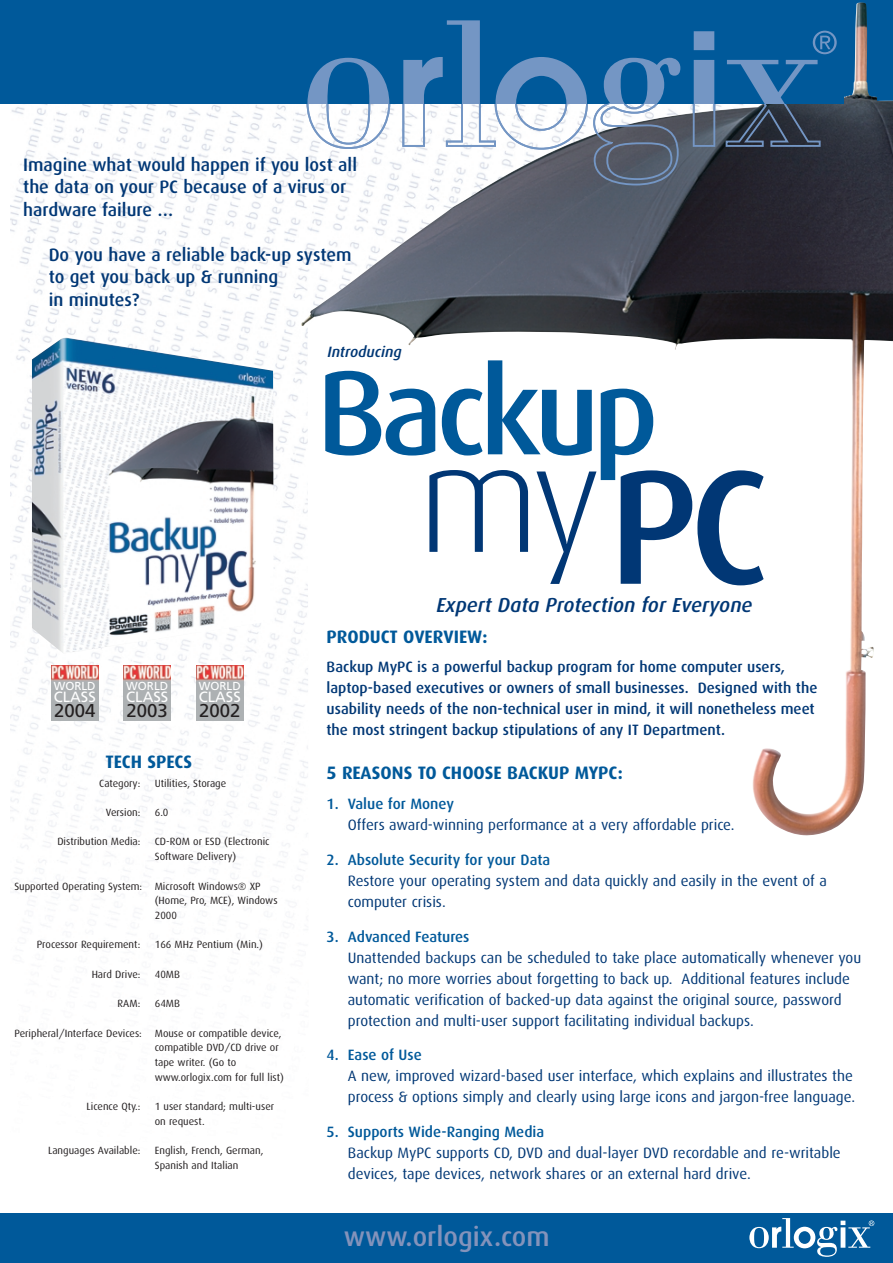
<style>
.page{position:relative;width:893px;height:1263px;background:#fff}
.page>*{position:absolute;margin:0;border:0;box-sizing:border-box;transform-origin:0 0}
.t1{font:500 162.45px "Dax";color:#013775}
.t2{font:300 149.1px "Dax";color:#013775}
.t3{font:500 119.7px "Dax";letter-spacing:-.055em;color:#00599a}
.t4{font:500 27px "Dax";color:#8493bb}
.t5{font:italic 500 20.25px "Dax";color:#013775}
.t6{font:18.6px "Frutiger";color:#231f20}
.t7{font:500 18px/22.5px "Dax";color:#013775}
.t8{font:700 18px "Dax";color:#00599a}
.t9{font:15px/21px "Dax";color:#013775}
.t10{font:500 15px/21px "Dax";color:#013775}
.t11{font:500 15px "Dax";color:#00599a}
.t12{font:italic 500 15px "Dax";color:#013775}
.t13{font:14.85px "Frutiger";color:#fff}
.t14{font:11.55px "Frutiger";color:#fff}
.t15{font:10.5px/14.7px "Dax";color:#231f20}
</style>
<div class="page">
<img style="left:11px;top:103px;width:295px;height:831px">
<div style="left:0;top:1213px;width:892px;height:50px;background:#00599a"></div>
<svg style="left:749px;top:1218px;width:125px;height:39px"></svg>
<img style="left:32px;top:337px;width:242px;height:317px">
<img style="left:298px;top:2px;width:594px;height:834px">
<svg style="left:305px;top:103px;width:533px;height:83px"></svg>
<div style="left:0;top:0;width:843px;height:103px;background:#00599a"></div>
<svg style="left:307px;top:58px;width:82px;height:45px"></svg>
<svg style="left:403px;top:20px;width:184px;height:83px"></svg>
<svg style="left:603px;top:30px;width:233px;height:73px"></svg>
<img style="left:51px;top:666px;width:47px;height:54px">
<img style="left:124px;top:666px;width:46px;height:54px">
<img style="left:196px;top:666px;width:47px;height:54px">
<p class="t7" style="left:23px;top:155px;width:335px">Imagine what would happen if you lost all the data on your PC because of a virus or hardware failure …</p>
<p class="t7" style="left:49px;top:245px;width:304px">Do you have a reliable back-up system to get you back up &amp; running<br>in minutes?</p>
<p class="t12" style="left:327px;top:345px;width:76px">Introducing</p>
<h3 class="t3" style="left:317px;top:360px;width:343px">Backup</h3>
<h2 class="t2" style="left:418px;top:434px;width:185px">my</h2>
<h3 class="t5" style="left:436px;top:596px;width:317px">Expert Data Protection for Everyone</h3>
<h1 class="t1" style="left:609px;top:455px;width:161px">PC</h1>
<p class="t14" style="left:54px;top:682px;width:43px">WORLD</p>
<p class="t13" style="left:54px;top:691px;width:44px">CLASS</p>
<p class="t6" style="left:54px;top:703px;width:43px">2004</p>
<p class="t14" style="left:126px;top:682px;width:43px">WORLD</p>
<p class="t13" style="left:126px;top:691px;width:44px">CLASS</p>
<p class="t6" style="left:127px;top:703px;width:43px">2003</p>
<p class="t14" style="left:199px;top:682px;width:43px">WORLD</p>
<p class="t13" style="left:199px;top:691px;width:44px">CLASS</p>
<p class="t6" style="left:199px;top:703px;width:43px">2002</p>
<p class="t8" style="left:106px;top:754px;width:88px">TECH SPECS</p>
<p class="t15" style="left:99px;top:777px;width:43px">Category:</p>
<p class="t15" style="left:155px;top:777px;width:73px">Utilities, Storage</p>
<p class="t15" style="left:106px;top:806px;width:36px">Version:</p>
<p class="t15" style="left:155px;top:806px;width:15px">6.0</p>
<p class="t15" style="left:57px;top:836px;width:85px">Distribution Media:</p>
<p class="t15" style="left:155px;top:836px;width:116px">CD-ROM or ESD (Electronic<br>Software Delivery)</p>
<p class="t15" style="left:155px;top:880px;width:124px;text-indent:-140px">Supported Operating System: Microsoft Windows® XP (Home, Pro, MCE), Windows<br>2000</p>
<p class="t15" style="left:37px;top:938px;width:105px">Processor Requirement:</p>
<p class="t15" style="left:155px;top:938px;width:110px">166 MHz Pentium (Min.)</p>
<p class="t15" style="left:92px;top:968px;width:50px">Hard Drive:</p>
<p class="t15" style="left:155px;top:968px;width:27px">40MB</p>
<p class="t15" style="left:117px;top:997px;width:24px">RAM:</p>
<p class="t15" style="left:155px;top:997px;width:27px">64MB</p>
<p class="t15" style="left:155px;top:1027px;width:131px;text-indent:-140px">Peripheral/Interface Devices: Mouse or compatible device, compatible DVD/CD drive or tape writer. (Go to www.orlogix.com for full list)</p>
<p class="t15" style="left:87px;top:1100px;width:55px">Licence Qty.:</p>
<p class="t15" style="left:155px;top:1100px;width:121px">1 user standard; multi-user on request.</p>
<p class="t15" style="left:48px;top:1144px;width:94px">Languages Available:</p>
<p class="t15" style="left:155px;top:1144px;width:110px">English, French, German,<br>Spanish and Italian</p>
<p class="t8" style="left:326px;top:629px;width:162px">PRODUCT OVERVIEW:</p>
<p class="t10" style="left:326px;top:658px;width:492px">Backup MyPC is a powerful backup program for home computer users, laptop-based executives or owners of small businesses. Designed with the usability needs of the non-technical user in mind, it will nonetheless meet the most stringent backup stipulations of any IT Department.</p>
<p class="t8" style="left:326px;top:765px;width:298px">5 REASONS TO CHOOSE BACKUP MYPC:</p>
<p class="t11" style="left:326px;top:798px;width:129px">1. Value for Money</p>
<p class="t9" style="left:348px;top:816px;width:388px">Offers award-winning performance at a very affordable price.</p>
<p class="t11" style="left:326px;top:853px;width:225px">2. Absolute Security for your Data</p>
<p class="t9" style="left:348px;top:872px;width:480px">Restore your operating system and data quickly and easily in the event of a computer crisis.</p>
<p class="t11" style="left:326px;top:930px;width:144px">3. Advanced Features</p>
<p class="t9" style="left:348px;top:948px;width:515px">Unattended backups can be scheduled to take place automatically whenever you want; no more worries about forgetting to back up. Additional features include automatic verification of backed-up data against the original source, password protection and multi-user support facilitating individual backups.</p>
<p class="t11" style="left:326px;top:1048px;width:97px">4. Ease of Use</p>
<p class="t9" style="left:348px;top:1067px;width:509px">A new, improved wizard-based user interface, which explains and illustrates the process &amp; options simply and clearly using large icons and jargon-free language.</p>
<p class="t11" style="left:326px;top:1125px;width:219px">5. Supports Wide-Ranging Media</p>
<p class="t9" style="left:348px;top:1143px;width:494px">Backup MyPC supports CD, DVD and dual-layer DVD recordable and re-writable devices, tape devices, network shares or an external hard drive.</p>
<h3 class="t4" style="left:344px;top:1225px;width:207px">www.orlogix.com</h3>
</div>
